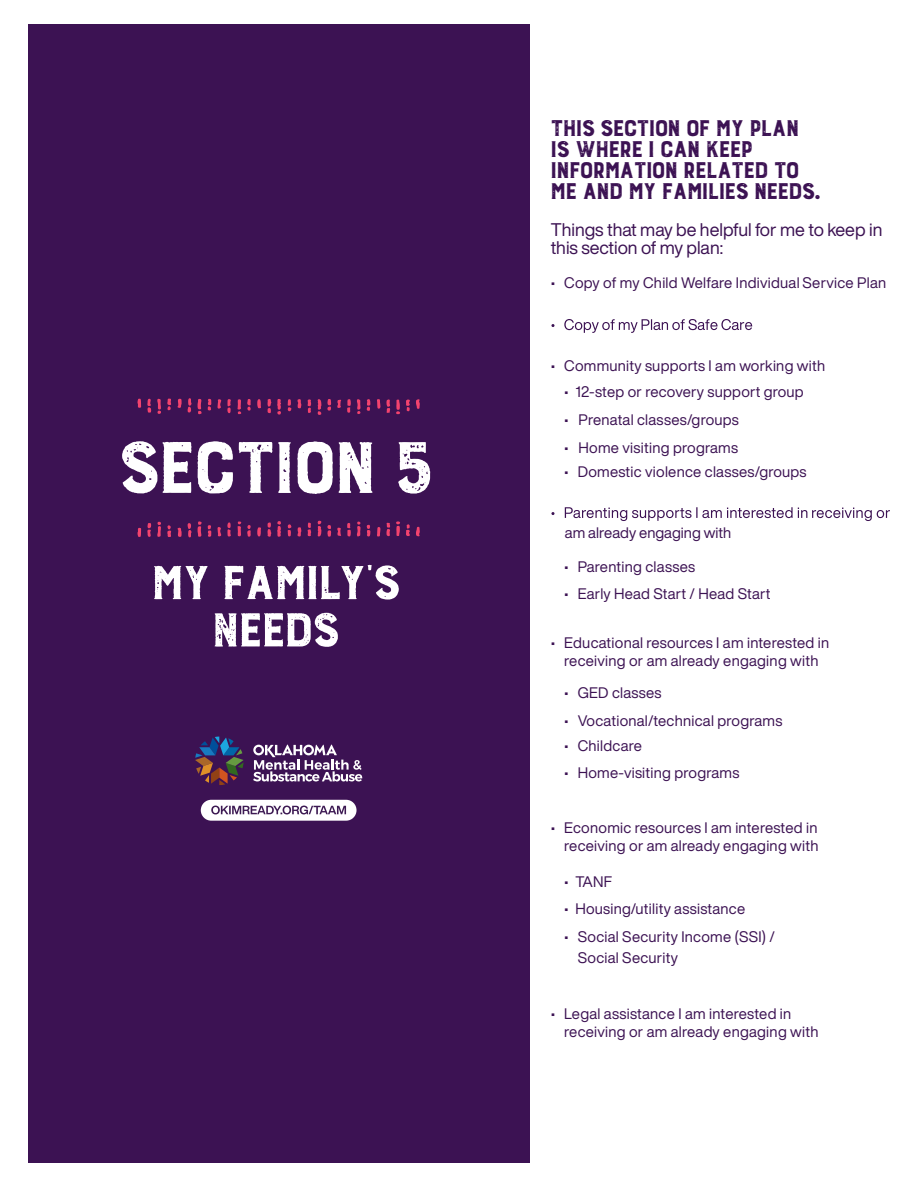
<style>
.page{position:relative;width:918px;height:1188px;background:#fff}
.page>*{position:absolute;margin:0;border:0;box-sizing:border-box;transform-origin:0 0}
.t1{font:700 96.45px "Burford Rustic";letter-spacing:-.1em;color:#fff}
.t2{font:700 63px/47.4px "Burford Rustic";letter-spacing:-.1em;color:#fff;text-align:center}
.t3{font:700 30px "Burford Rustic";letter-spacing:-.1em;color:#3c1253}
.t4{font:18px/18.6px "Helvetica Now Display";color:#3c1253}
.t5{font:15px/18px "Helvetica Now Display";letter-spacing:.02em;color:#3c1253}
.t6{font:15px "Helvetica Now Display";color:#3c1253}
</style>
<div class="page">
<div style="left:28px;top:25px;width:501px;height:1138px;background:#3c1253"></div>
<svg style="left:551px;top:319px;width:201px;height:14px"></svg>
<svg style="left:551px;top:507px;width:339px;height:14px"></svg>
<svg style="left:137px;top:528px;width:4px;height:9px"></svg>
<svg style="left:147px;top:521px;width:55px;height:17px"></svg>
<svg style="left:208px;top:522px;width:23px;height:15px"></svg>
<svg style="left:237px;top:521px;width:14px;height:16px"></svg>
<svg style="left:257px;top:527px;width:4px;height:10px"></svg>
<svg style="left:267px;top:522px;width:4px;height:15px"></svg>
<svg style="left:277px;top:521px;width:4px;height:16px"></svg>
<svg style="left:287px;top:524px;width:4px;height:13px"></svg>
<svg style="left:297px;top:527px;width:4px;height:10px"></svg>
<svg style="left:307px;top:521px;width:64px;height:16px"></svg>
<svg style="left:377px;top:521px;width:43px;height:16px"></svg>
<svg style="left:137px;top:399px;width:4px;height:9px"></svg>
<svg style="left:147px;top:398px;width:55px;height:17px"></svg>
<svg style="left:208px;top:398px;width:23px;height:15px"></svg>
<svg style="left:237px;top:399px;width:14px;height:15px"></svg>
<svg style="left:257px;top:399px;width:4px;height:9px"></svg>
<svg style="left:267px;top:399px;width:4px;height:14px"></svg>
<svg style="left:277px;top:399px;width:4px;height:16px"></svg>
<svg style="left:287px;top:399px;width:4px;height:13px"></svg>
<svg style="left:297px;top:399px;width:4px;height:9px"></svg>
<svg style="left:307px;top:399px;width:64px;height:16px"></svg>
<svg style="left:377px;top:399px;width:43px;height:16px"></svg>
<svg style="left:195px;top:737px;width:49px;height:48px;background:#4a3958"></svg>
<svg style="left:253px;top:745px;width:109px;height:36px"></svg>
<div style="left:201px;top:800px;width:156px;height:21px;background:#fff;border-radius:10px"></div>
<svg style="left:211px;top:806px;width:135px;height:8px"></svg>
<h1 class="t1" style="left:113px;top:418px;width:326px">SectIon 5</h1>
<h2 class="t2" style="left:148px;top:560px;width:255px">my family’s<br>NeEdS</h2>
<h3 class="t3" style="left:549px;top:112px;width:252px">This section of my plan</h3>
<h3 class="t3" style="left:549px;top:133px;width:206px">is where i can keep</h3>
<h3 class="t3" style="left:549px;top:154px;width:253px">information related to</h3>
<h3 class="t3" style="left:549px;top:175px;width:274px">me and my families needs.</h3>
<p class="t4" style="left:551px;top:220px;width:333px">Things that may be helpful for me to keep in this section of my plan:</p>
<p class="t5" style="left:551px;top:273px;width:337px">• Copy of my Child Welfare Individual Service Plan</p>
<p class="t5" style="left:551px;top:357px;width:276px">• Community supports I am working with</p>
<p class="t5" style="left:564px;top:383px;width:241px">• 12-step or recovery support group</p>
<p class="t5" style="left:564px;top:411px;width:176px">• Prenatal classes/groups</p>
<p class="t5" style="left:564px;top:438px;width:175px">• Home visiting programs</p>
<p class="t5" style="left:564px;top:462px;width:244px">• Domestic violence classes/groups</p>
<p class="t6" style="left:565px;top:523px;width:168px">am already engaging with</p>
<p class="t5" style="left:564px;top:557px;width:132px">• Parenting classes</p>
<p class="t5" style="left:564px;top:585px;width:208px">• Early Head Start / Head Start</p>
<p class="t5" style="left:551px;top:634px;width:280px;text-align:center">• Educational resources I am interested in receiving or am already engaging with</p>
<p class="t5" style="left:564px;top:684px;width:99px">• GED classes</p>
<p class="t5" style="left:564px;top:712px;width:220px">• Vocational/technical programs</p>
<p class="t5" style="left:564px;top:737px;width:79px">• Childcare</p>
<p class="t5" style="left:564px;top:764px;width:177px">• Home-visiting programs</p>
<p class="t5" style="left:551px;top:819px;width:269px;text-align:right">• Economic resources I am interested in receiving or am already engaging with</p>
<p class="t5" style="left:564px;top:872px;width:49px">• TANF</p>
<p class="t5" style="left:564px;top:900px;width:183px">• Housing/utility assistance</p>
<p class="t5" style="left:578px;top:926px;width:199px;line-height:21px;text-indent:-14px">• Social Security Income (SSI) /<br>Social Security</p>
<p class="t5" style="left:564px;top:1004px;width:256px;text-indent:-14px">• Legal assistance I am interested in receiving or am already engaging with</p>
</div>
